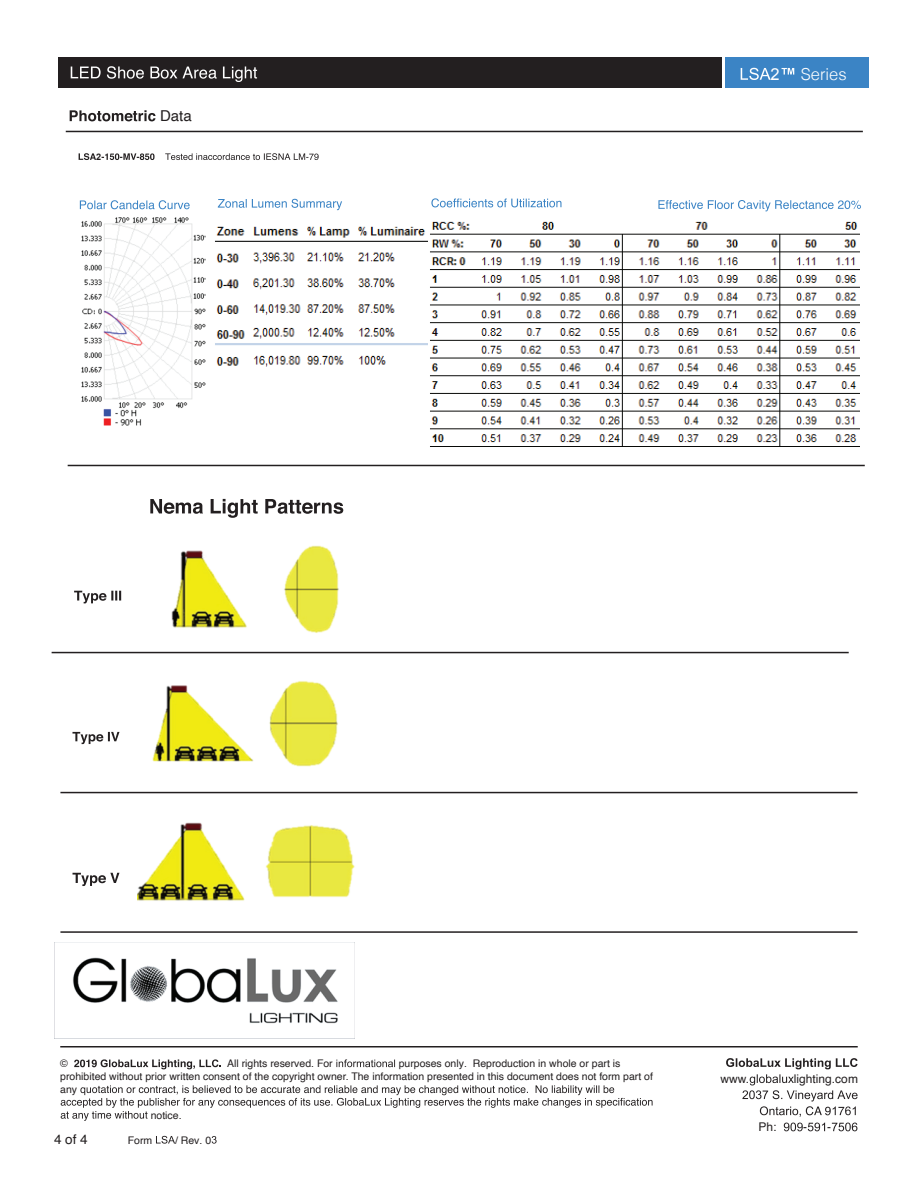
<style>
.page{position:relative;width:918px;height:1188px;background:#fff}
.page>*{position:absolute;margin:0;border:0;box-sizing:border-box;transform-origin:0 0}
.t1{font:300 16.5px "Helvetica";color:#fff}
.t2{font:16.5px "Arial";color:#fff}
.t3{font:15px "Helvetica";color:#231f20}
.t4{font:13.5px "Helvetica";color:#231f20}
.t5{font:12px "Helvetica";color:#231f20}
.t6{font:10.5px/12.9px "Helvetica";color:#231f20}
.t7{font:700 9px "Arial";color:#231f20}
</style>
<div class="page">
<hr style="left:60px;top:1046px;width:798px;height:2px;background:#231f20">
<img style="left:54px;top:943px;width:301px;height:96px">
<svg style="left:74px;top:1059px;width:147px;height:10px"></svg>
<svg style="left:336px;top:1059px;width:59px;height:8px"></svg>
<svg style="left:61px;top:1085px;width:592px;height:36px"></svg>
<svg style="left:156px;top:1136px;width:19px;height:8px"></svg>
<svg style="left:212px;top:1136px;width:5px;height:8px"></svg>
<svg style="left:726px;top:1058px;width:132px;height:59px"></svg>
<svg style="left:784px;top:1123px;width:41px;height:8px"></svg>
<svg style="left:832px;top:1123px;width:25px;height:8px"></svg>
<hr style="left:66px;top:131px;width:797px;height:1px;background:#231f20">
<svg style="left:70px;top:110px;width:86px;height:11px"></svg>
<div style="left:58px;top:58px;width:664px;height:30px;background:#231f20"></div>
<div style="left:725px;top:58px;width:143px;height:30px;background:#3b84c5"></div>
<img style="left:81px;top:217px;width:125px;height:209px">
<img style="left:215px;top:226px;width:212px;height:141px">
<img style="left:430px;top:221px;width:430px;height:226px">
<svg style="left:80px;top:200px;width:110px;height:9px"></svg>
<svg style="left:218px;top:199px;width:124px;height:11px"></svg>
<svg style="left:431px;top:198px;width:130px;height:9px"></svg>
<svg style="left:658px;top:200px;width:203px;height:11px"></svg>
<img style="left:137px;top:822px;width:218px;height:79px">
<img style="left:152px;top:681px;width:186px;height:86px">
<img style="left:171px;top:545px;width:168px;height:88px">
<svg style="left:150px;top:499px;width:53px;height:15px"></svg>
<svg style="left:211px;top:499px;width:47px;height:19px"></svg>
<svg style="left:265px;top:499px;width:78px;height:15px"></svg>
<hr style="left:68px;top:465px;width:797px;height:1px;background:#231f20">
<svg style="left:73px;top:873px;width:46px;height:13px"></svg>
<svg style="left:72px;top:732px;width:47px;height:12px"></svg>
<svg style="left:74px;top:591px;width:47px;height:12px"></svg>
<hr style="left:52px;top:652px;width:797px;height:1px;background:#231f20">
<hr style="left:60px;top:931px;width:798px;height:2px;background:#231f20">
<hr style="left:60px;top:792px;width:798px;height:1px;background:#231f20">
<svg style="left:79px;top:153px;width:17px;height:7px"></svg>
<svg style="left:102px;top:153px;width:53px;height:7px"></svg>
<svg style="left:165px;top:153px;width:154px;height:7px"></svg>
<svg style="left:71px;top:66px;width:186px;height:16px"></svg>
<svg style="left:741px;top:68px;width:30px;height:12px"></svg>
<svg style="left:782px;top:68px;width:12px;height:7px"></svg>
<p class="t7" style="left:96px;top:151px;width:7px">2</p>
<h2 class="t3" style="left:160px;top:104px;width:33px">Data</h2>
<h1 class="t2" style="left:771px;top:63px;width:11px">2</h1>
<h1 class="t1" style="left:801px;top:60px;width:47px">Series</h1>
<p class="t6" style="left:60px;top:1057px;width:9px">©</p>
<p class="t6" style="left:227px;top:1057px;width:107px">All rights reserved. For</p>
<p class="t6" style="left:60px;top:1057px;width:594px;text-indent:338px">purposes only. Reproduction in whole or part is prohibited without prior written consent of the copyright owner. The information presented in this document does not form part of any</p>
<p class="t6" style="left:151px;top:1109px;width:32px">notice.</p>
<p class="t6" style="left:128px;top:1134px;width:26px">Form</p>
<p class="t6" style="left:175px;top:1134px;width:38px">/ Rev. 0</p>
<p class="t4" style="left:54px;top:1129px;width:35px">4 of 4</p>
<p class="t5" style="left:721px;top:1069px;width:30px">www.</p>
<p class="t5" style="left:794px;top:1069px;width:66px">lighting.com</p>
<p class="t5" style="left:759px;top:1118px;width:20px">Ph:</p>
<p class="t5" style="left:803px;top:1118px;width:30px">- -</p>
</div>
